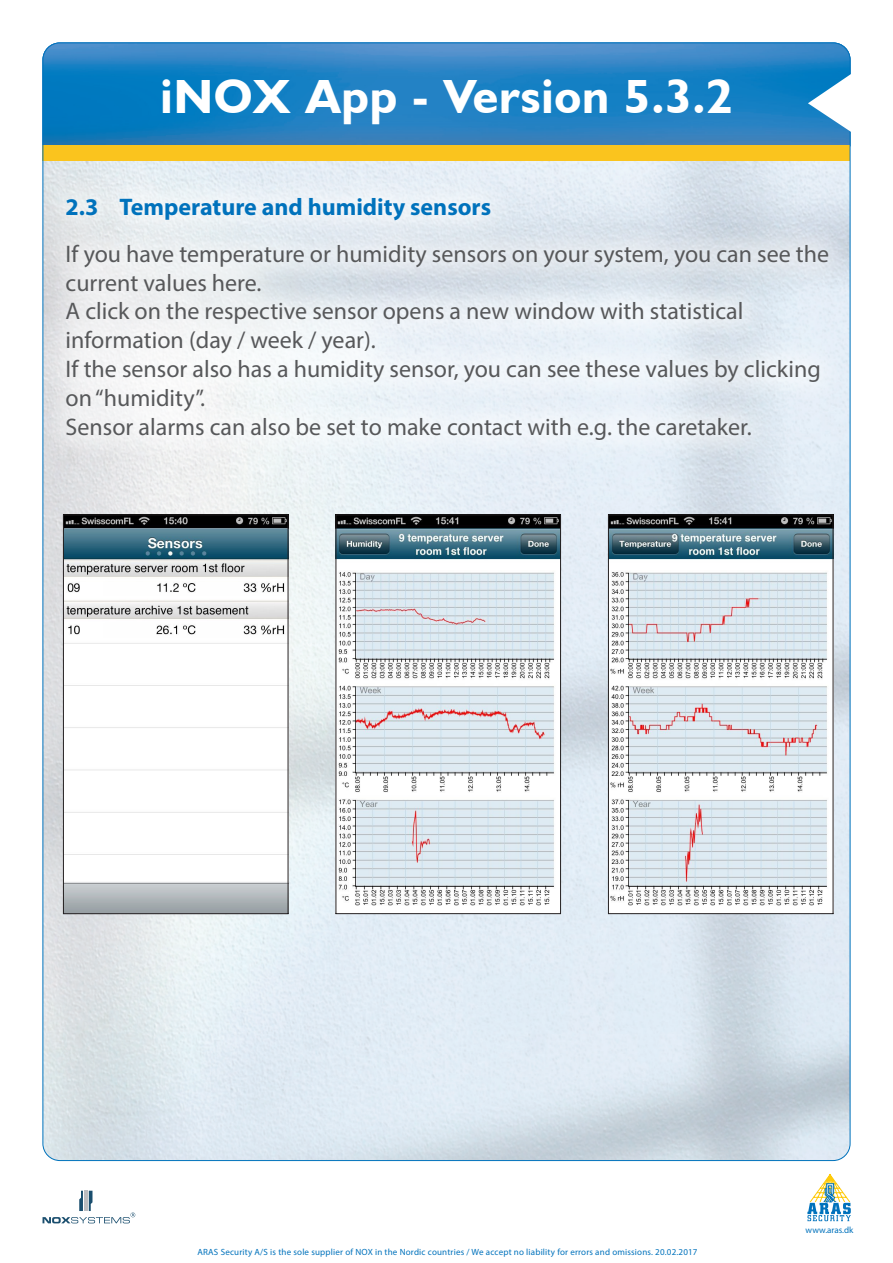
<style>
.page{position:relative;width:893px;height:1263px;background:#fff}
.page>*{position:absolute;margin:0;border:0;box-sizing:border-box;transform-origin:0 0}
.Titel_productgroep_i{font:700 48px "Humanist 521 BT";letter-spacing:.02em;color:#fff}
.Bodytekst{font:24px/28.8px "Myriad Pro";color:#57585a}
.Bodytekst-2{font:700 24px "Myriad Pro";color:#0072bc}
.Titel_productgroep_i-2{font:9px "Myriad Pro";letter-spacing:.02em;color:#0072bc}
.Bodytekst-3{font:9px "Myriad Pro";color:#0072bc}
</style>
<div class="page">
<svg style="left:807px;top:1174px;width:44px;height:47px"></svg>
<img style="left:43px;top:161px;width:807px;height:999px">
<img style="left:43px;top:43px;width:807px;height:102px">
<div style="left:43px;top:145px;width:807px;height:16px;background:#fac41e"></div>
<svg style="left:43px;top:1191px;width:92px;height:32px"></svg>
<svg style="left:808px;top:71px;width:43px;height:64px"></svg>
<svg style="left:42px;top:171px;width:809px;height:295px;fill:#e8eff4"></svg>
<img style="left:65px;top:516px;width:221px;height:396px">
<div style="left:63px;top:514px;width:225px;height:400px;border:1px solid #231f20"></div>
<img style="left:338px;top:516px;width:221px;height:396px">
<div style="left:336px;top:514px;width:225px;height:400px;border:1px solid #231f20"></div>
<img style="left:610px;top:516px;width:221px;height:396px">
<div style="left:608px;top:514px;width:225px;height:400px;border:1px solid #231f20"></div>
<p class="Titel_productgroep_i" style="left:161px;top:67px;width:574px">iNOX App - Version 5.3.2</p>
<p class="Bodytekst-2" style="left:66px;top:191px;width:427px">2.3 Temperature and humidity sensors</p>
<p class="Bodytekst" style="left:66px;top:239px;width:765px">If you have temperature or humidity sensors on your system, you can see the current values here.</p>
<p class="Bodytekst" style="left:66px;top:297px;width:679px">A click on the respective sensor opens a new window with statistical information (day / week / year).</p>
<p class="Bodytekst" style="left:66px;top:354px;width:757px">If the sensor also has a humidity sensor, you can see these values by clicking on “humidity”.</p>
<p class="Bodytekst" style="left:66px;top:412px;width:688px">Sensor alarms can also be set to make contact with e.g. the caretaker.</p>
<p class="Titel_productgroep_i-2" style="left:198px;top:1246px;width:501px">ARAS Security A/S is the sole supplier of NOX in the Nordic countries / We accept no liability for errors and omissions. 20.02.2017</p>
<p class="Bodytekst-3" style="left:806px;top:1224px;width:49px">www.aras.dk</p>
</div>
